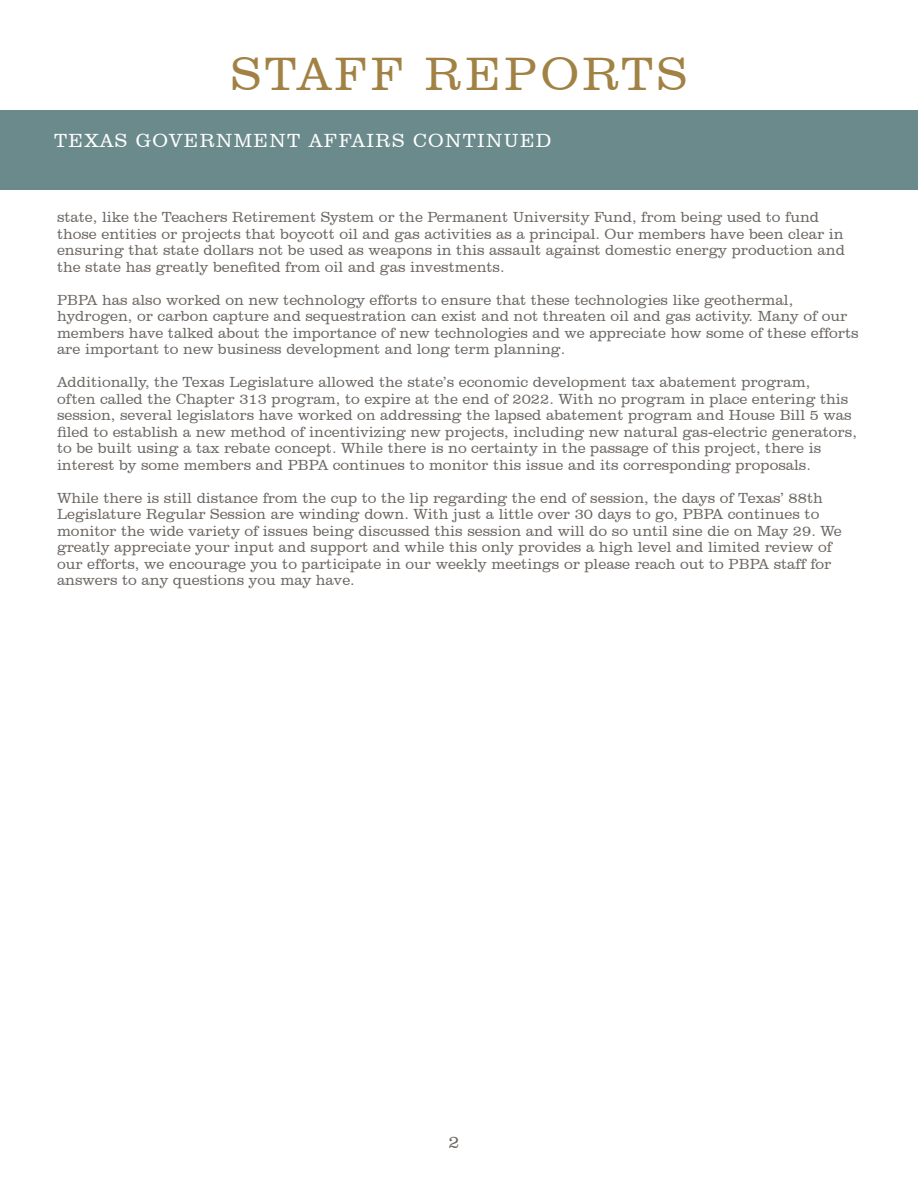
<style>
.page{position:relative;width:918px;height:1188px;background:#fff}
.page>*{position:absolute;margin:0;border:0;box-sizing:border-box;transform-origin:0 0}
.t1{font:300 48px "Clarendon BT";letter-spacing:.07em;color:#a18244}
.t2{font:300 19.5px "Clarendon BT";letter-spacing:.07em;color:#fff}
.t3{font:300 18px "Clarendon BT";color:#6c6763}
.t4{font:300 15px/16.5px "Clarendon BT";color:#6c6763}
</style>
<div class="page">
<div style="left:0;top:110px;width:918px;height:80px;background:#6b8a8c"></div>
<p class="t1" style="left:231px;top:45px;width:458px">STAFF REPORTS</p>
<p class="t2" style="left:54px;top:128px;width:499px">TEXAS GOVERNMENT AFFAIRS CONTINUED</p>
<p class="t4" style="left:57px;top:209px;width:764px">state, like the Teachers Retirement System or the Permanent University Fund, from being used to fund</p>
<p class="t4" style="left:57px;top:225px;width:790px;text-align:justify">those entities or projects that boycott oil and gas activities as a principal. Our members have been clear in ensuring that state dollars not be used as weapons in this assault against domestic energy production and the state has greatly benefited from oil and gas investments.</p>
<p class="t4" style="left:57px;top:291px;width:803px">PBPA has also worked on new technology efforts to ensure that these technologies like geothermal, hydrogen, or carbon capture and sequestration can exist and not threaten oil and gas activity. Many of our members have talked about the importance of new technologies and we appreciate how some of these efforts are important to new business development and long term planning.</p>
<p class="t4" style="left:57px;top:374px;width:801px">Additionally, the Texas Legislature allowed the state’s economic development tax abatement program,<br>often called the Chapter 313 program, to expire at the end of 2022. With no program in place entering this session, several legislators have worked on addressing the lapsed abatement program and House Bill 5 was filed to establish a new method of incentivizing new projects, including new natural gas-electric generators, to be built using a tax rebate concept. While there is no certainty in the passage of this project, there is interest by some members and PBPA continues to monitor this issue and its corresponding proposals.</p>
<p class="t4" style="left:57px;top:489px;width:786px">While there is still distance from the cup to the lip regarding the end of session, the days of Texas’ 88th Legislature Regular Session are winding down. With just a little over 30 days to go, PBPA continues to monitor the wide variety of issues being discussed this session and will do so until sine die on May 29. We greatly appreciate your input and support and while this only provides a high level and limited review of our efforts, we encourage you to participate in our weekly meetings or please reach out to PBPA staff for answers to any questions you may have.</p>
<p class="t3" style="left:449px;top:1131px;width:13px">2</p>
</div>
